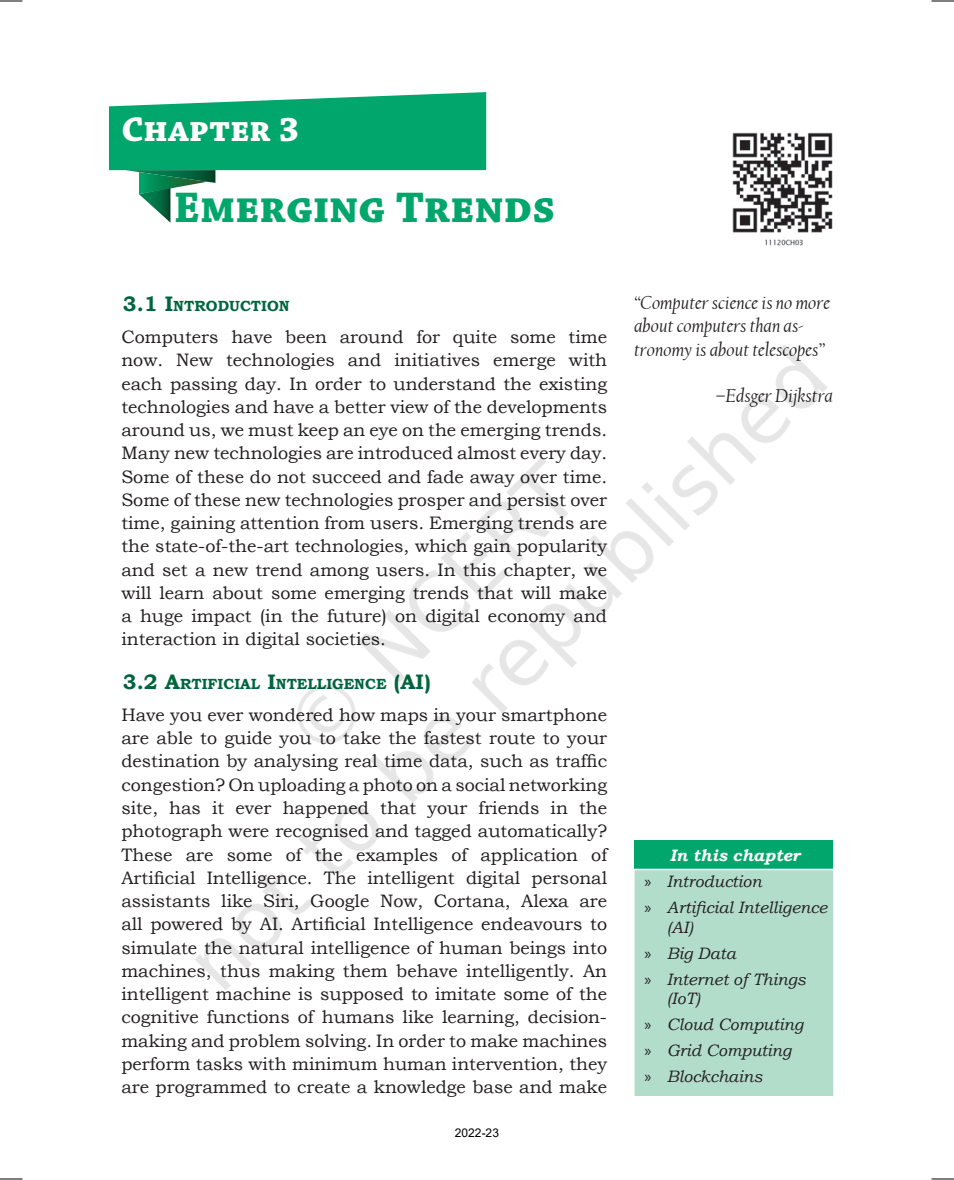
<style>
.page{position:relative;width:954px;height:1180px;background:#fff}
.page>*{position:absolute;margin:0;border:0;box-sizing:border-box;transform-origin:0 0}
.t1{font:700 45px "Chaparral Pro";color:#00a66c}
.t2{font:700 36px "Chaparral Pro";color:#fff}
.t3{font:italic 19.5px/23.4px "Californian FB";color:#231f20}
.t4{font:18px/23.2px "Bookman Old Style";color:#231f20;text-align:justify}
.t5{font:italic 16.5px/25.8px "Bookman Old Style";color:#231f20}
.t6{font:700 14.7px "Bookman Old Style";color:#00653e}
.t7{font:12px "Arial";color:#000}
.s1{font-size:21px}
.s2{font-weight:700;color:#fff}
.s3{font-family:"Myriad Pro";font-style:normal}
</style>
<div class="page">
<img style="left:0;top:0;width:954px;height:1179px">
<img style="left:82px;top:262px;width:764px;height:764px">
<h2 class="t2" style="left:121px;top:109px;width:179px">Chapter 3</h2>
<h1 class="t1" style="left:174px;top:181px;width:383px">Emerging Trends</h1>
<p class="t6" style="left:123px;top:295px;width:168px"><span class="s1">3.1 I</span>NTRODUCTION</p>
<p class="t4" style="left:121px;top:325px;width:487px">Computers have been around for quite some time now. New technologies and initiatives emerge with each passing day. In order to understand the existing technologies and have a better view of the developments around us, we must keep an eye on the emerging trends.<br>Many new technologies are introduced almost every day.<br>Some of these do not succeed and fade away over time.<br>Some of these new technologies prosper and persist over time, gaining attention from users. Emerging trends are the state-of-the-art technologies, which gain popularity and set a new trend among users. In this chapter, we will learn about some emerging trends that will make a huge impact (in the future) on digital economy and interaction in digital societies.</p>
<p class="t6" style="left:123px;top:673px;width:309px"><span class="s1">3.2 A</span>RTIFICIAL <span class="s1">I</span>NTELLIGENCE <span class="s1">(AI)</span></p>
<p class="t4" style="left:121px;top:703px;width:487px">Have you ever wondered how maps in your smartphone are able to guide you to take the fastest route to your destination by analysing real time data, such as traffic congestion? On uploading a photo on a social networking site, has it ever happened that your friends in the photograph were recognised and tagged automatically?<br>These are some of the examples of application of Artificial Intelligence. The intelligent digital personal assistants like Siri, Google Now, Cortana, Alexa are all powered by AI. Artificial Intelligence endeavours to simulate the natural intelligence of human beings into machines, thus making them behave intelligently. An intelligent machine is supposed to imitate some of the cognitive functions of humans like learning, decision&shy;making and problem solving. In order to make machines perform tasks with minimum human intervention, they are programmed to create a knowledge base and make</p>
<p class="t7" style="left:455px;top:1123px;width:46px">2022-23</p>
<p class="t3" style="left:634px;top:291px;width:197px">“Computer science is no more about computers than as&shy;tronomy is about telescopes”</p>
<p class="t3" style="left:716px;top:385px;width:119px">–Edsger Dijkstra</p>
<p class="t5" style="left:644px;top:842px;width:184px;text-indent:25px"><span class="s2">In this chapter<br></span><span class="s3">»</span> Introduction<br><span class="s3">»</span> Artificial Intelligence</p>
<p class="t5" style="left:644px;top:914px;width:163px;text-indent:23px">(AI)<br><span class="s3">»</span> Big Data<br><span class="s3">»</span> Internet of Things</p>
<p class="t5" style="left:644px;top:985px;width:160px;text-indent:23px">(IoT)<br><span class="s3">»</span> Cloud Computing <span class="s3">»</span> Grid Computing<br><span class="s3">»</span> Blockchains</p>
</div>
